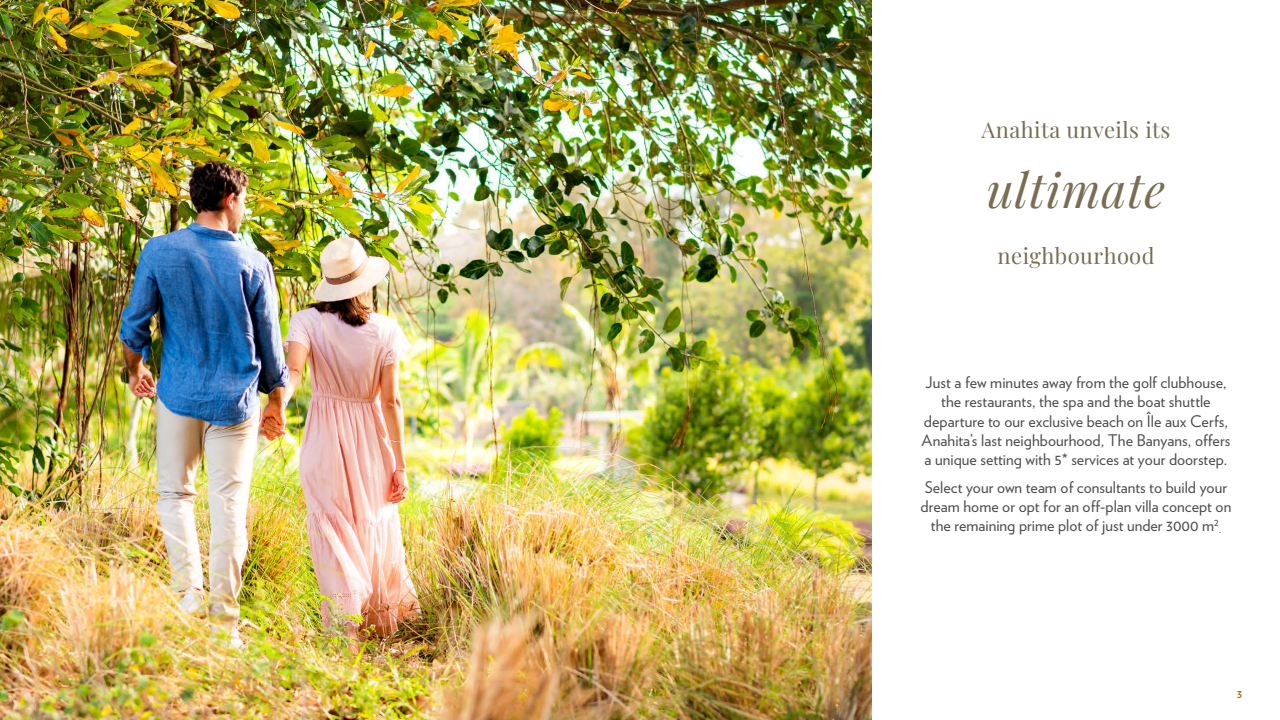
<style>
.page{position:relative;width:1280px;height:720px;background:#fff}
.page>*{position:absolute;margin:0;border:0;box-sizing:border-box;transform-origin:0 0}
.t1{font:italic 48px "Playfair Display";letter-spacing:.02em;color:#796d53}
.t2{font:22px "Playfair Display";letter-spacing:.02em;color:#796d53}
.t3{font:16px/19.2px "Verlag";color:#4d4d4f;text-align:center}
.t4{font:700 12px "Verlag";color:#9e7c1e}
.t5{font:10.6px "Verlag";color:#4d4d4f}
</style>
<div class="page">
<img style="left:0;top:0;width:872px;height:720px">
<h2 class="t2" style="left:982px;top:112px;width:190px">Anahita unveils its</h2>
<h1 class="t1" style="left:987px;top:153px;width:180px">ultimate</h1>
<h2 class="t2" style="left:998px;top:238px;width:158px">neighbourhood</h2>
<p class="t3" style="left:922px;top:372px;width:310px">Just a few minutes away from the golf clubhouse, the restaurants, the spa and the boat shuttle departure to our exclusive beach on Île aux Cerfs, Anahita’s last neighbourhood, The Banyans, offers a unique setting with 5* services at your doorstep.</p>
<p class="t3" style="left:921px;top:476px;width:312px">Select your own team of consultants to build your dream home or opt for an off-plan villa concept on the remaining prime plot of just under 3000 m<sup>2</sup></p>
<p class="t5" style="left:1219px;top:522px;width:4px">.</p>
<p class="t4" style="left:1237px;top:684px;width:7px">3</p>
</div>
